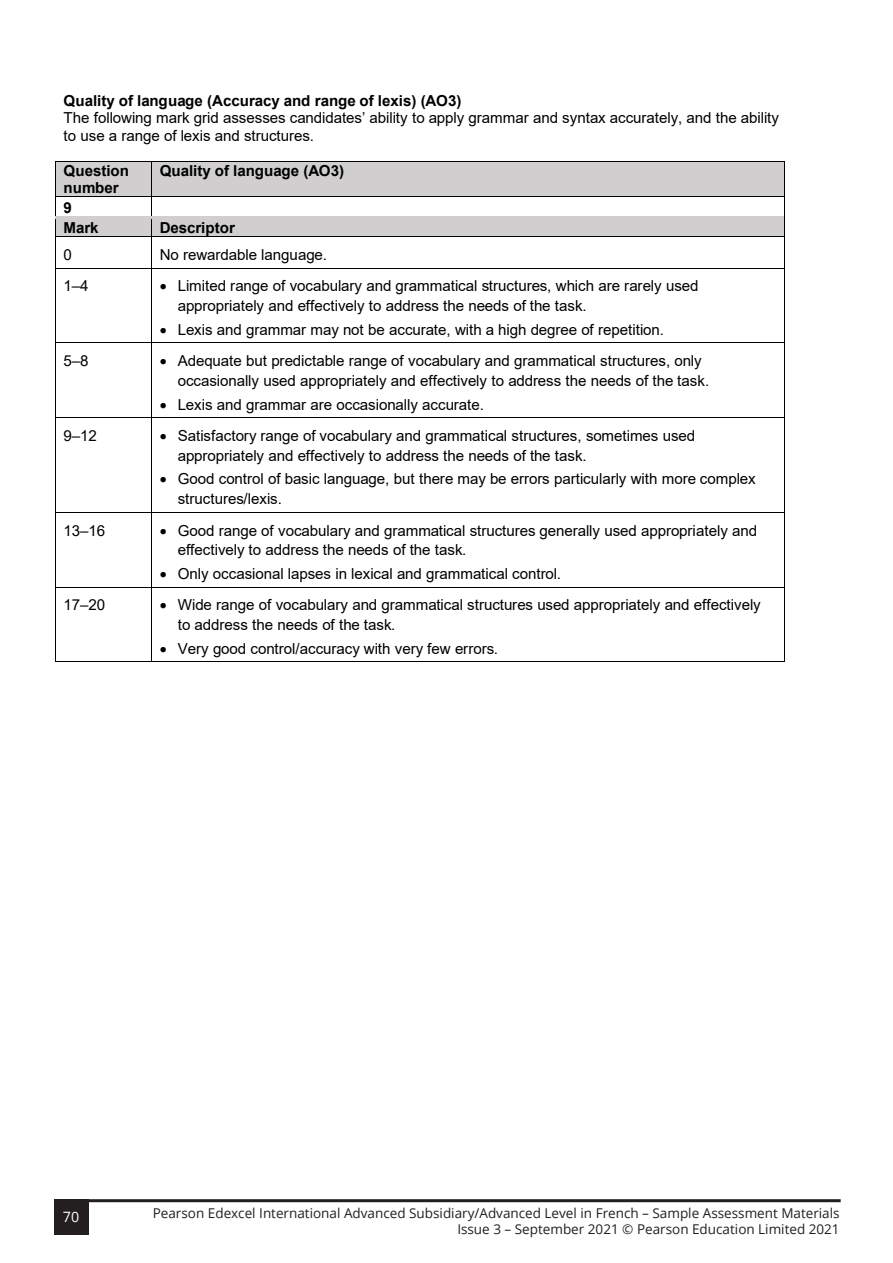
<style>
.page{position:relative;width:893px;height:1263px;background:#fff}
.page>*{position:absolute;margin:0;border:0;box-sizing:border-box;transform-origin:0 0}
.t1{font:15.15px/19.5px "Arial";letter-spacing:-.01em;color:#000}
.t2{font:700 15.15px/17.2px "Arial";letter-spacing:-.005em;color:#000}
.t3{font:14.25px "Open Sans";color:#fff}
.t4{font:13.5px/16.5px "Open Sans";color:#231f20;text-align:right}
</style>
<div class="page">
<div style="left:56px;top:162px;width:95px;height:34px;background:#d0cece"></div>
<div style="left:152px;top:162px;width:632px;height:34px;background:#d0cece"></div>
<hr style="left:56px;top:161px;width:95px;height:1px;background:#000">
<hr style="left:152px;top:161px;width:632px;height:1px;background:#000">
<hr style="left:55px;top:162px;width:1px;height:34px;background:#000">
<hr style="left:151px;top:162px;width:1px;height:34px;background:#000">
<hr style="left:784px;top:162px;width:1px;height:34px;background:#000">
<hr style="left:56px;top:196px;width:95px;height:1px;background:#000">
<hr style="left:152px;top:196px;width:632px;height:1px;background:#000">
<div style="left:56px;top:217px;width:95px;height:19px;background:#d0cece"></div>
<div style="left:152px;top:219px;width:632px;height:17px;background:#d0cece"></div>
<hr style="left:56px;top:216px;width:95px;height:1px;background:#000">
<hr style="left:152px;top:216px;width:632px;height:1px;background:#000">
<hr style="left:152px;top:217px;width:632px;height:2px;background:#d0cece">
<hr style="left:56px;top:236px;width:95px;height:1px;background:#000">
<hr style="left:152px;top:236px;width:632px;height:1px;background:#000">
<svg style="left:55px;top:196px;width:1px;height:75px"></svg>
<hr style="left:56px;top:268px;width:95px;height:1px;background:#000">
<svg style="left:151px;top:196px;width:1px;height:75px"></svg>
<hr style="left:152px;top:268px;width:632px;height:1px;background:#000">
<svg style="left:784px;top:196px;width:1px;height:75px"></svg>
<hr style="left:55px;top:271px;width:1px;height:72px;background:#000">
<hr style="left:151px;top:271px;width:1px;height:72px;background:#000">
<hr style="left:784px;top:271px;width:1px;height:72px;background:#000">
<hr style="left:56px;top:343px;width:95px;height:1px;background:#000">
<hr style="left:152px;top:343px;width:632px;height:1px;background:#000">
<hr style="left:55px;top:345px;width:1px;height:72px;background:#000">
<hr style="left:151px;top:345px;width:1px;height:72px;background:#000">
<hr style="left:784px;top:345px;width:1px;height:72px;background:#000">
<hr style="left:56px;top:417px;width:95px;height:1px;background:#000">
<hr style="left:152px;top:417px;width:632px;height:1px;background:#000">
<hr style="left:55px;top:420px;width:1px;height:92px;background:#000">
<hr style="left:151px;top:420px;width:1px;height:92px;background:#000">
<hr style="left:784px;top:420px;width:1px;height:92px;background:#000">
<hr style="left:56px;top:512px;width:95px;height:1px;background:#000">
<hr style="left:152px;top:512px;width:632px;height:1px;background:#000">
<hr style="left:55px;top:515px;width:1px;height:72px;background:#000">
<hr style="left:151px;top:515px;width:1px;height:72px;background:#000">
<hr style="left:784px;top:515px;width:1px;height:72px;background:#000">
<hr style="left:56px;top:587px;width:95px;height:1px;background:#000">
<hr style="left:152px;top:587px;width:632px;height:1px;background:#000">
<hr style="left:55px;top:589px;width:1px;height:72px;background:#000">
<hr style="left:56px;top:661px;width:95px;height:1px;background:#000">
<hr style="left:151px;top:589px;width:1px;height:72px;background:#000">
<hr style="left:152px;top:661px;width:632px;height:1px;background:#000">
<hr style="left:784px;top:589px;width:1px;height:72px;background:#000">
<hr style="left:54px;top:1199px;width:787px;height:3px;background:#231f20">
<div style="left:54px;top:1199px;width:34px;height:35px;background:#231f20"></div>
<p class="t2" style="left:64px;top:92px;width:399px">Quality of language (Accuracy and range of lexis) (AO3)</p>
<p class="t1" style="left:64px;top:109px;width:717px;line-height:17.2px">The following mark grid assesses candidates’ ability to apply grammar and syntax accurately, and the ability to use a range of lexis and structures.</p>
<p class="t2" style="left:64px;top:162px;width:67px">Question number</p>
<p class="t2" style="left:160px;top:162px;width:186px">Quality of language (AO3)</p>
<p class="t2" style="left:64px;top:198px;width:37px;line-height:20.1px">9<br>Mark</p>
<p class="t2" style="left:160px;top:219px;width:77px">Descriptor</p>
<p class="t1" style="left:64px;top:245px;width:10px">0</p>
<p class="t1" style="left:160px;top:245px;width:169px">No rewardable language.</p>
<p class="t1" style="left:64px;top:276px;width:26px">1–4</p>
<p class="t1" style="left:178px;top:276px;width:522px;text-indent:-18px">• Limited range of vocabulary and grammatical structures, which are rarely used appropriately and effectively to address the needs of the task.</p>
<p class="t1" style="left:160px;top:320px;width:506px">• Lexis and grammar may not be accurate, with a high degree of repetition.</p>
<p class="t1" style="left:64px;top:351px;width:26px">5–8</p>
<p class="t1" style="left:178px;top:351px;width:533px;text-indent:-18px">• Adequate but predictable range of vocabulary and grammatical structures, only occasionally used appropriately and effectively to address the needs of the task.</p>
<p class="t1" style="left:160px;top:394px;width:326px">• Lexis and grammar are occasionally accurate.</p>
<p class="t1" style="left:64px;top:426px;width:35px">9–12</p>
<p class="t1" style="left:178px;top:426px;width:519px;text-indent:-18px">• Satisfactory range of vocabulary and grammatical structures, sometimes used appropriately and effectively to address the needs of the task.</p>
<p class="t1" style="left:178px;top:469px;width:580px;text-indent:-18px">• Good control of basic language, but there may be errors particularly with more complex structures/lexis.</p>
<p class="t1" style="left:64px;top:520px;width:43px">13–16</p>
<p class="t1" style="left:178px;top:520px;width:581px;text-indent:-18px">• Good range of vocabulary and grammatical structures generally used appropriately and effectively to address the needs of the task.</p>
<p class="t1" style="left:160px;top:564px;width:403px">• Only occasional lapses in lexical and grammatical control.</p>
<p class="t1" style="left:64px;top:595px;width:43px">17–20</p>
<p class="t1" style="left:178px;top:595px;width:585px;text-indent:-18px">• Wide range of vocabulary and grammatical structures used appropriately and effectively to address the needs of the task.</p>
<p class="t1" style="left:160px;top:638px;width:340px">• Very good control/accuracy with very few errors.</p>
<p class="t3" style="left:63px;top:1207px;width:18px">70</p>
<p class="t4" style="left:153px;top:1204px;width:688px">Pearson Edexcel International Advanced Subsidiary/Advanced Level in French – Sample Assessment Materials<br>Issue 3 – September 2021 © Pearson Education Limited 2021</p>
</div>
